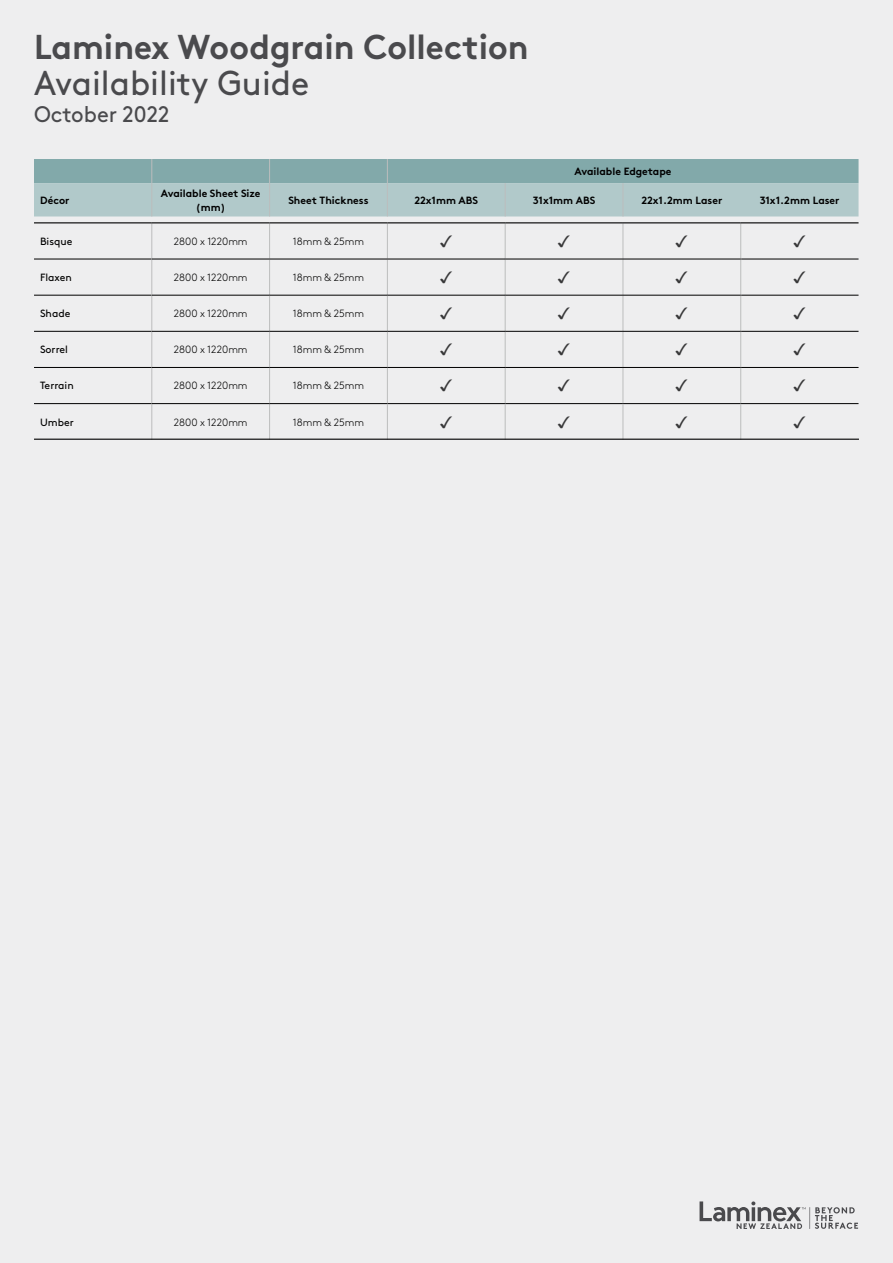
<style>
.page{position:relative;width:893px;height:1263px;background:#eeeeef}
.page>*{position:absolute;margin:0;border:0;box-sizing:border-box;transform-origin:0 0}
.t1{font:700 34.5px "Brown Std";color:#4a4a4d}
.t2{font:34.5px "Brown Std";color:#4a4a4d}
.t3{font:22.5px "Brown Std";color:#4a4a4d}
.t4{font:16.5px "Arial Unicode MS";color:#383839}
.t5{font:300 10.5px "Brown Std";color:#000}
.t6{font:700 10.5px/13.5px "Brown Std";color:#000;text-align:center}
.t7{font:10.5px "Brown Std";color:#000}
</style>
<div class="page">
<svg style="left:699px;top:1201px;width:159px;height:28px"></svg>
<hr style="left:34px;top:259px;width:118px;height:1px;background:#000">
<hr style="left:741px;top:259px;width:117px;height:1px;background:#000">
<hr style="left:34px;top:295px;width:118px;height:1px;background:#000">
<hr style="left:741px;top:295px;width:117px;height:1px;background:#000">
<hr style="left:34px;top:331px;width:118px;height:1px;background:#000">
<hr style="left:741px;top:331px;width:117px;height:1px;background:#000">
<hr style="left:34px;top:367px;width:118px;height:1px;background:#000">
<hr style="left:741px;top:367px;width:117px;height:1px;background:#000">
<hr style="left:34px;top:403px;width:118px;height:1px;background:#000">
<svg style="left:34px;top:159px;width:824px;height:57px;background:#9dbbbc"></svg>
<hr style="left:152px;top:183px;width:1px;height:33px;background:#bcbdbd">
<hr style="left:269px;top:183px;width:1px;height:33px;background:#bcbdbd">
<hr style="left:387px;top:183px;width:1px;height:33px;background:#bcbdbd">
<hr style="left:505px;top:183px;width:1px;height:33px;background:#bcbdbd">
<hr style="left:623px;top:183px;width:1px;height:33px;background:#bcbdbd">
<hr style="left:152px;top:223px;width:1px;height:36px;background:#bcbdbd">
<hr style="left:269px;top:223px;width:1px;height:36px;background:#bcbdbd">
<hr style="left:387px;top:223px;width:1px;height:36px;background:#bcbdbd">
<hr style="left:505px;top:223px;width:1px;height:36px;background:#bcbdbd">
<hr style="left:623px;top:223px;width:1px;height:36px;background:#bcbdbd">
<hr style="left:740px;top:223px;width:1px;height:36px;background:#bcbdbd">
<hr style="left:152px;top:259px;width:1px;height:36px;background:#bcbdbd">
<hr style="left:269px;top:259px;width:1px;height:36px;background:#bcbdbd">
<hr style="left:387px;top:259px;width:1px;height:36px;background:#bcbdbd">
<hr style="left:505px;top:259px;width:1px;height:36px;background:#bcbdbd">
<hr style="left:623px;top:259px;width:1px;height:36px;background:#bcbdbd">
<hr style="left:740px;top:259px;width:1px;height:36px;background:#bcbdbd">
<hr style="left:152px;top:295px;width:1px;height:36px;background:#bcbdbd">
<hr style="left:269px;top:295px;width:1px;height:36px;background:#bcbdbd">
<hr style="left:387px;top:295px;width:1px;height:36px;background:#bcbdbd">
<hr style="left:505px;top:295px;width:1px;height:36px;background:#bcbdbd">
<hr style="left:623px;top:295px;width:1px;height:36px;background:#bcbdbd">
<hr style="left:740px;top:295px;width:1px;height:36px;background:#bcbdbd">
<hr style="left:152px;top:331px;width:1px;height:36px;background:#bcbdbd">
<hr style="left:269px;top:331px;width:1px;height:36px;background:#bcbdbd">
<hr style="left:387px;top:331px;width:1px;height:36px;background:#bcbdbd">
<hr style="left:505px;top:331px;width:1px;height:36px;background:#bcbdbd">
<hr style="left:623px;top:331px;width:1px;height:36px;background:#bcbdbd">
<hr style="left:740px;top:331px;width:1px;height:36px;background:#bcbdbd">
<hr style="left:152px;top:368px;width:1px;height:35px;background:#bcbdbd">
<hr style="left:269px;top:368px;width:1px;height:35px;background:#bcbdbd">
<hr style="left:387px;top:368px;width:1px;height:35px;background:#bcbdbd">
<hr style="left:505px;top:368px;width:1px;height:35px;background:#bcbdbd">
<hr style="left:623px;top:368px;width:1px;height:35px;background:#bcbdbd">
<hr style="left:740px;top:368px;width:1px;height:35px;background:#bcbdbd">
<hr style="left:152px;top:404px;width:1px;height:36px;background:#bcbdbd">
<hr style="left:269px;top:404px;width:1px;height:36px;background:#bcbdbd">
<hr style="left:152px;top:259px;width:118px;height:1px;background:#000">
<hr style="left:270px;top:259px;width:117px;height:1px;background:#000">
<hr style="left:387px;top:259px;width:118px;height:1px;background:#000">
<hr style="left:505px;top:259px;width:118px;height:1px;background:#000">
<hr style="left:623px;top:259px;width:118px;height:1px;background:#000">
<hr style="left:152px;top:295px;width:118px;height:1px;background:#000">
<hr style="left:270px;top:295px;width:117px;height:1px;background:#000">
<hr style="left:387px;top:295px;width:118px;height:1px;background:#000">
<hr style="left:505px;top:295px;width:118px;height:1px;background:#000">
<hr style="left:623px;top:295px;width:118px;height:1px;background:#000">
<hr style="left:152px;top:331px;width:118px;height:1px;background:#000">
<hr style="left:270px;top:331px;width:117px;height:1px;background:#000">
<hr style="left:387px;top:331px;width:118px;height:1px;background:#000">
<hr style="left:505px;top:331px;width:118px;height:1px;background:#000">
<hr style="left:623px;top:331px;width:118px;height:1px;background:#000">
<hr style="left:152px;top:367px;width:118px;height:1px;background:#000">
<hr style="left:270px;top:367px;width:117px;height:1px;background:#000">
<hr style="left:387px;top:367px;width:118px;height:1px;background:#000">
<hr style="left:505px;top:367px;width:118px;height:1px;background:#000">
<hr style="left:623px;top:367px;width:118px;height:1px;background:#000">
<hr style="left:152px;top:403px;width:118px;height:1px;background:#000">
<hr style="left:270px;top:403px;width:117px;height:1px;background:#000">
<hr style="left:34px;top:222px;width:118px;height:1px;background:#000">
<hr style="left:152px;top:222px;width:118px;height:1px;background:#000">
<hr style="left:270px;top:222px;width:117px;height:1px;background:#000">
<hr style="left:387px;top:222px;width:118px;height:1px;background:#000">
<hr style="left:505px;top:222px;width:118px;height:1px;background:#000">
<hr style="left:623px;top:222px;width:118px;height:1px;background:#000">
<hr style="left:741px;top:222px;width:117px;height:1px;background:#000">
<hr style="left:387px;top:403px;width:118px;height:1px;background:#000">
<hr style="left:505px;top:403px;width:118px;height:1px;background:#000">
<hr style="left:623px;top:403px;width:118px;height:1px;background:#000">
<hr style="left:741px;top:403px;width:117px;height:1px;background:#000">
<hr style="left:387px;top:404px;width:1px;height:36px;background:#bcbdbd">
<hr style="left:505px;top:404px;width:1px;height:36px;background:#bcbdbd">
<hr style="left:623px;top:404px;width:1px;height:36px;background:#bcbdbd">
<hr style="left:740px;top:404px;width:1px;height:36px;background:#bcbdbd">
<hr style="left:34px;top:439px;width:825px;height:1px;background:#000">
<h1 class="t1" style="left:34px;top:26px;width:496px">Laminex Woodgrain Collection</h1>
<h1 class="t2" style="left:34px;top:63px;width:277px">Availability Guide</h1>
<h2 class="t3" style="left:34px;top:101px;width:137px">October 2022</h2>
<p class="t6" style="left:574px;top:165px;width:99px">Available Edgetape</p>
<p class="t6" style="left:40px;top:193px;width:31px">Décor</p>
<p class="t6" style="left:161px;top:186px;width:101px">Available Sheet Size (mm)</p>
<p class="t6" style="left:288px;top:193px;width:82px">Sheet Thickness</p>
<p class="t6" style="left:414px;top:193px;width:65px">22x1mm ABS</p>
<p class="t6" style="left:533px;top:193px;width:64px">31x1mm ABS</p>
<p class="t6" style="left:641px;top:193px;width:83px">22x1.2mm Laser</p>
<p class="t6" style="left:760px;top:193px;width:81px">31x1.2mm Laser</p>
<p class="t7" style="left:40px;top:235px;width:34px">Bisque</p>
<p class="t5" style="left:174px;top:235px;width:75px">2800 x 1220mm</p>
<p class="t5" style="left:293px;top:235px;width:73px">18mm &amp; 25mm</p>
<h3 class="t4" style="left:440px;top:229px;width:14px">✓</h3>
<h3 class="t4" style="left:558px;top:229px;width:14px">✓</h3>
<h3 class="t4" style="left:676px;top:229px;width:14px">✓</h3>
<h3 class="t4" style="left:793px;top:229px;width:14px">✓</h3>
<p class="t7" style="left:40px;top:271px;width:33px">Flaxen</p>
<p class="t5" style="left:174px;top:271px;width:75px">2800 x 1220mm</p>
<p class="t5" style="left:293px;top:271px;width:73px">18mm &amp; 25mm</p>
<h3 class="t4" style="left:440px;top:265px;width:14px">✓</h3>
<h3 class="t4" style="left:558px;top:265px;width:14px">✓</h3>
<h3 class="t4" style="left:676px;top:265px;width:14px">✓</h3>
<h3 class="t4" style="left:793px;top:265px;width:14px">✓</h3>
<p class="t7" style="left:40px;top:307px;width:32px">Shade</p>
<p class="t5" style="left:174px;top:308px;width:75px">2800 x 1220mm</p>
<p class="t5" style="left:293px;top:308px;width:73px">18mm &amp; 25mm</p>
<h3 class="t4" style="left:440px;top:301px;width:14px">✓</h3>
<h3 class="t4" style="left:558px;top:301px;width:14px">✓</h3>
<h3 class="t4" style="left:676px;top:301px;width:14px">✓</h3>
<h3 class="t4" style="left:793px;top:301px;width:14px">✓</h3>
<p class="t7" style="left:40px;top:344px;width:30px">Sorrel</p>
<p class="t5" style="left:174px;top:344px;width:75px">2800 x 1220mm</p>
<p class="t5" style="left:293px;top:344px;width:73px">18mm &amp; 25mm</p>
<h3 class="t4" style="left:440px;top:337px;width:14px">✓</h3>
<h3 class="t4" style="left:558px;top:337px;width:14px">✓</h3>
<h3 class="t4" style="left:676px;top:337px;width:14px">✓</h3>
<h3 class="t4" style="left:793px;top:337px;width:14px">✓</h3>
<p class="t7" style="left:40px;top:380px;width:35px">Terrain</p>
<p class="t5" style="left:174px;top:380px;width:75px">2800 x 1220mm</p>
<p class="t5" style="left:293px;top:380px;width:73px">18mm &amp; 25mm</p>
<h3 class="t4" style="left:440px;top:374px;width:14px">✓</h3>
<h3 class="t4" style="left:558px;top:374px;width:14px">✓</h3>
<h3 class="t4" style="left:676px;top:374px;width:14px">✓</h3>
<h3 class="t4" style="left:793px;top:374px;width:14px">✓</h3>
<p class="t7" style="left:40px;top:416px;width:35px">Umber</p>
<p class="t5" style="left:174px;top:416px;width:75px">2800 x 1220mm</p>
<p class="t5" style="left:293px;top:416px;width:73px">18mm &amp; 25mm</p>
<h3 class="t4" style="left:440px;top:410px;width:14px">✓</h3>
<h3 class="t4" style="left:558px;top:410px;width:14px">✓</h3>
<h3 class="t4" style="left:676px;top:410px;width:14px">✓</h3>
<h3 class="t4" style="left:793px;top:410px;width:14px">✓</h3>
</div>
